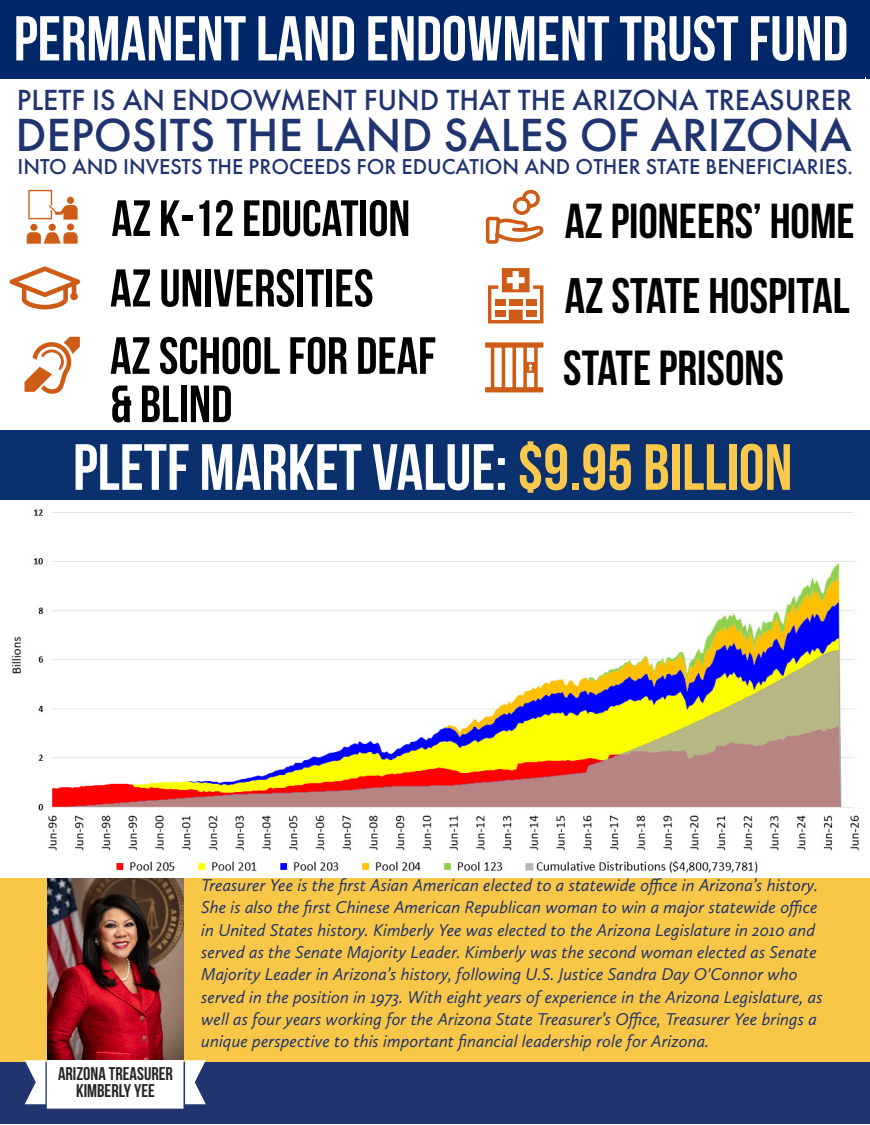
<style>
.page{position:relative;width:870px;height:1125px;background:#fff}
.page>*{position:absolute;margin:0;border:0;box-sizing:border-box;transform-origin:0 0}
.t1{font:65.25px "Bebas Neue";color:#fff}
.t2{font:63.25px "Bebas Neue";color:#fff}
.t3{font:53px "Bebas Neue";color:#000}
.t4{font:52.25px/48.2px "Bebas Neue";color:#000}
.t5{font:50.88px "Bebas Neue";color:#000}
.t6{font:49.88px "Bebas Neue";color:#000}
.t7{font:49.25px "Bebas Neue";color:#000}
.t8{font:49px "Bebas Neue";color:#000}
.t9{font:500 48.25px "Futura PT";color:#20346f}
.t10{font:500 30.25px "Futura PT";color:#20346f}
.t11{font:500 22.38px "Futura PT";color:#20346f}
.t12{font:18.38px/17px "Bebas Neue";color:#262626;text-align:center}
.t13{font:italic 17.75px/22.4px "Calluna Sans";color:#20346f}
.s1{color:#f9c748}
</style>
<div class="page">
<div style="left:0;top:1060px;width:869px;height:64px;background:#20346f"></div>
<div style="left:0;top:868px;width:869px;height:194px;background:#f9c748"></div>
<div style="left:591px;top:0;width:278px;height:79px;background:#002868"></div>
<svg style="left:25px;top:1056px;width:181px;height:53px;background:#e9eaed"></svg>
<div style="left:8px;top:77px;width:857px;height:108px;background:#fff"></div>
<div style="left:0;top:0;width:863px;height:79px;background:#002868"></div>
<div style="left:30px;top:224px;width:7px;height:7px;background:#ce5c17;border-radius:50%"></div>
<div style="left:67px;top:223px;width:7px;height:8px;background:#ce5c17;border-radius:50%"></div>
<div style="left:49px;top:224px;width:7px;height:7px;background:#ce5c17;border-radius:50%"></div>
<svg style="left:27px;top:232px;width:51px;height:12px"></svg>
<svg style="left:28px;top:190px;width:50px;height:30px"></svg>
<svg style="left:10px;top:266px;width:70px;height:43px"></svg>
<svg style="left:487px;top:268px;width:56px;height:56px"></svg>
<svg style="left:25px;top:337px;width:55px;height:57px"></svg>
<svg style="left:485px;top:190px;width:58px;height:54px"></svg>
<svg style="left:485px;top:342px;width:58px;height:50px"></svg>
<div style="left:0;top:430px;width:869px;height:74px;background:#0a306d"></div>
<img style="left:47px;top:878px;width:136px;height:182px">
<img style="left:0;top:501px;width:869px;height:377px">
<h2 class="t2" style="left:14px;top:4px;width:835px">PERMANENT LAND ENDOWMENT TRUST FUND</h2>
<h3 class="t10" style="left:17px;top:81px;width:836px">PLETF IS AN ENDOWMENT FUND THAT THE ARIZONA TREASURER</h3>
<h3 class="t9" style="left:15px;top:106px;width:837px">DEPOSITS THE LAND SALES OF ARIZONA</h3>
<p class="t11" style="left:17px;top:153px;width:836px">INTO AND INVESTS THE PROCEEDS FOR EDUCATION AND OTHER STATE BENEFICIARIES.</p>
<h3 class="t5" style="left:111px;top:191px;width:300px">AZ K-12 EDUCATION</h3>
<h3 class="t3" style="left:110px;top:259px;width:265px">AZ UNIVERSITIES</h3>
<h3 class="t4" style="left:110px;top:331px;width:327px">AZ SCHOOL FOR DEAF &amp; BLIND</h3>
<h3 class="t8" style="left:564px;top:194px;width:291px">AZ PIONEERS’ HOME</h3>
<h3 class="t6" style="left:564px;top:269px;width:286px">AZ STATE HOSPITAL</h3>
<h3 class="t7" style="left:563px;top:341px;width:222px">STATE PRISONS</h3>
<h1 class="t1" style="left:73px;top:432px;width:720px">PLETF MARKET VALUE: <span class="s1">$9.95 BILLION</span></h1>
<p class="t12" style="left:58px;top:1065px;width:116px">ARIZONA TREASURER<br>KIMBERLY YEE</p>
<p class="t13" style="left:201px;top:874px;width:622px">Treasurer Yee is the first Asian American elected to a statewide office in Arizona’s history.<br>She is also the first Chinese American Republican woman to win a major statewide office in United States history. Kimberly Yee was elected to the Arizona Legislature in 2010 and served as the Senate Majority Leader. Kimberly was the second woman elected as Senate Majority Leader in Arizona’s history, following U.S. Justice Sandra Day O'Connor who served in the position in 1973. With eight years of experience in the Arizona Legislature, as well as four years working for the Arizona State Treasurer’s Office, Treasurer Yee brings a unique perspective to this important financial leadership role for Arizona.</p>
</div>
